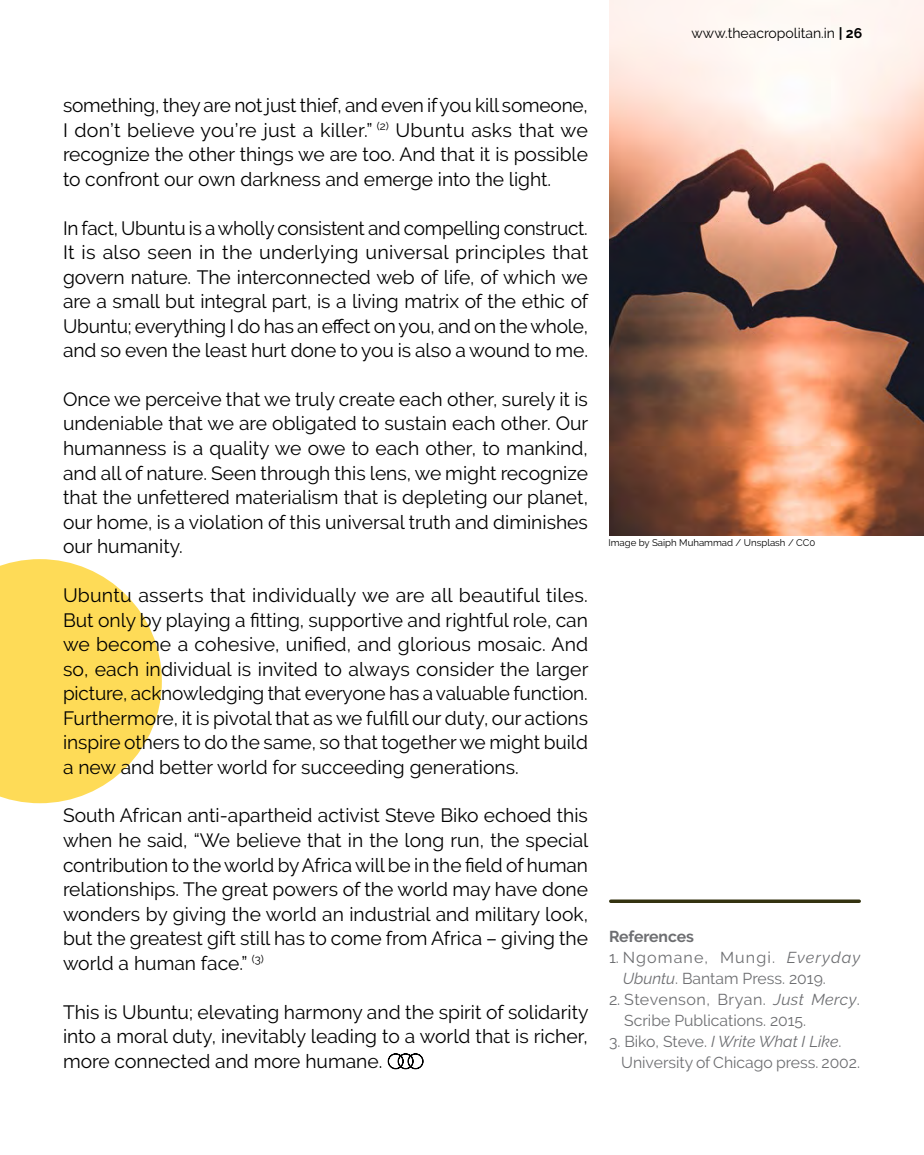
<style>
.page{position:relative;width:924px;height:1155px;background:#fff}
.page>*{position:absolute;margin:0;border:0;box-sizing:border-box;transform-origin:0 0}
.t1{font:19.25px/24.5px "Raleway";color:#000;text-align:justify}
.t2{font:15.75px/21px "Raleway";color:#6d6e71}
.t3{font:700 15.75px "Raleway";letter-spacing:-.005em;color:#6d6e71}
.t4{font:14px "Raleway";color:#000}
.t5{font:9.62px "Raleway";color:#000}
.s1{font-weight:700}
.s2{font-style:italic}
</style>
<div class="page">
<svg style="left:0;top:559px;width:162px;height:244px;background:#fee06f"></svg>
<img style="left:609px;top:0;width:315px;height:536px">
<svg style="left:387px;top:1053px;width:37px;height:17px"></svg>
<hr style="left:611px;top:900px;width:248px;height:3px;background:#343310">
<p class="t4" style="left:692px;top:25px;width:172px">www.theacropolitan.in <span class="s1">| 26</span></p>
<p class="t1" style="left:63px;top:93px;width:527px">something, they are not just thief, and even if you kill someone, I don’t believe you’re just a killer.” <sup>(2)</sup> Ubuntu asks that we recognize the other things we are too. And that it is possible to confront our own darkness and emerge into the light.</p>
<p class="t1" style="left:63px;top:215px;width:527px">In fact, Ubuntu is a wholly consistent and compelling construct.<br>It is also seen in the underlying universal principles that govern nature. The interconnected web of life, of which we are a small but integral part, is a living matrix of the ethic of Ubuntu; everything I do has an effect on you, and on the whole, and so even the least hurt done to you is also a wound to me.</p>
<p class="t1" style="left:63px;top:387px;width:527px">Once we perceive that we truly create each other, surely it is undeniable that we are obligated to sustain each other. Our humanness is a quality we owe to each other, to mankind, and all of nature. Seen through this lens, we might recognize that the unfettered materialism that is depleting our planet, our home, is a violation of this universal truth and diminishes our humanity.</p>
<p class="t1" style="left:63px;top:583px;width:527px">Ubuntu asserts that individually we are all beautiful tiles.<br>But only by playing a fitting, supportive and rightful role, can we become a cohesive, unified, and glorious mosaic. And so, each individual is invited to always consider the larger picture, acknowledging that everyone has a valuable function.<br>Furthermore, it is pivotal that as we fulfill our duty, our actions inspire others to do the same, so that together we might build a new and better world for succeeding generations.</p>
<p class="t1" style="left:63px;top:803px;width:527px">South African anti-apartheid activist Steve Biko echoed this when he said, “We believe that in the long run, the special contribution to the world by Africa will be in the field of human relationships. The great powers of the world may have done wonders by giving the world an industrial and military look, but the greatest gift still has to come from Africa – giving the world a human face.” <sup>(3)</sup></p>
<p class="t1" style="left:63px;top:999px;width:527px">This is Ubuntu; elevating harmony and the spirit of solidarity into a moral duty, inevitably leading to a world that is richer, more connected and more humane.</p>
<p class="t5" style="left:608px;top:537px;width:208px">Image by Saiph Muhammad / Unsplash / CC0</p>
<p class="t3" style="left:609px;top:928px;width:87px">References</p>
<p class="t2" style="left:623px;top:947px;width:239px;text-indent:-14px">1. Ngomane, Mungi. <span class="s2">Everyday<br>Ubuntu</span>. Bantam Press. 2019.</p>
<p class="t2" style="left:624px;top:989px;width:237px;text-indent:-15px">2. Stevenson, Bryan. <span class="s2">Just Mercy</span>.<br>Scribe Publications. 2015.</p>
<p class="t2" style="left:621px;top:1031px;width:240px;text-indent:-12px">3. Biko, Steve. <span class="s2">I Write What I Like</span>.<br>University of Chicago press. 2002.</p>
</div>
